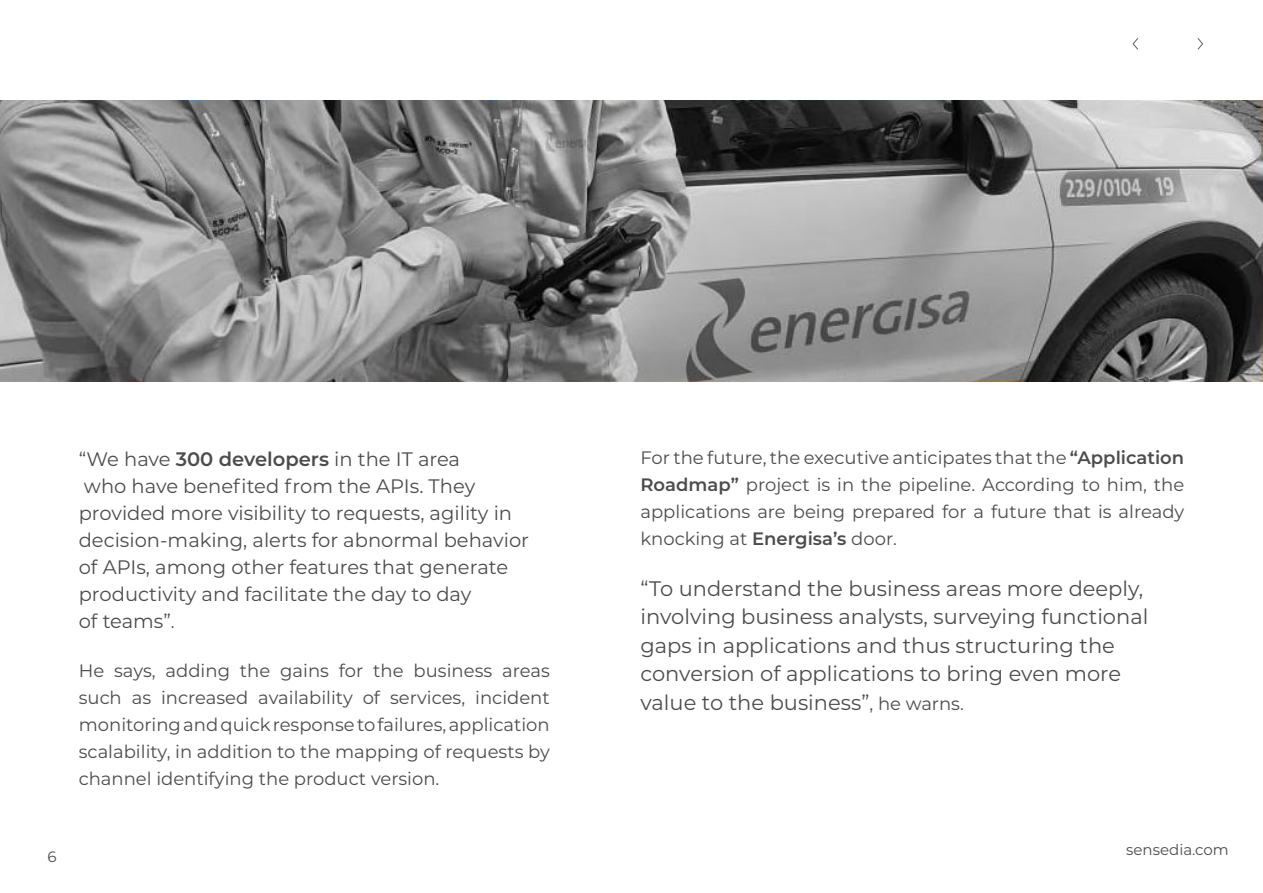
<style>
.page{position:relative;width:1263px;height:893px;background:#fff}
.page>*{position:absolute;margin:0;border:0;box-sizing:border-box;transform-origin:0 0}
.t1{font:21px/28.5px "Montserrat";color:#4c4c4c}
.t2{font:19.5px/27px "Montserrat";color:#4c4c4c}
.t3{font:18px/27px "Montserrat";color:#4c4c4c;text-align:justify}
.t4{font:15px "Montserrat";color:#4c4c4c}
.s1{font-weight:600}
.s2{font-size:18px}
</style>
<div class="page">
<svg style="left:1197px;top:38px;width:6px;height:12px"></svg>
<svg style="left:1133px;top:38px;width:5px;height:12px"></svg>
<svg style="left:1px;top:101px;width:1261px;height:279px;background:#848484"></svg>
<p class="t2" style="left:79px;top:445px;width:452px">“We have <span class="s1">300 developers</span> in the IT area<br>who have benefited from the APIs. They provided more visibility to requests, agility in decision-making, alerts for abnormal behavior of APIs, among other features that generate productivity and facilitate the day to day<br>of teams”<span class="s2">.</span></p>
<p class="t3" style="left:79px;top:657px;width:473px">He says, adding the gains for the business areas such as increased availability of services, incident monitoring and quick response to failures, application scalability, in addition to the mapping of requests by channel identifying the product version.</p>
<p class="t4" style="left:47px;top:846px;width:11px">6</p>
<p class="t3" style="left:640px;top:443px;width:545px">For the future, the executive anticipates that the <span class="s1">“Application Roadmap”</span> project is in the pipeline. According to him, the applications are being prepared for a future that is already knocking at <span class="s1">Energisa’s</span> door.</p>
<p class="t1" style="left:640px;top:573px;width:509px">“To understand the business areas more deeply, involving business analysts, surveying functional gaps in applications and thus structuring the conversion of applications to bring even more value to the business”<span class="s2">, he warns.</span></p>
<p class="t4" style="left:1126px;top:839px;width:104px">sensedia.com</p>
</div>
